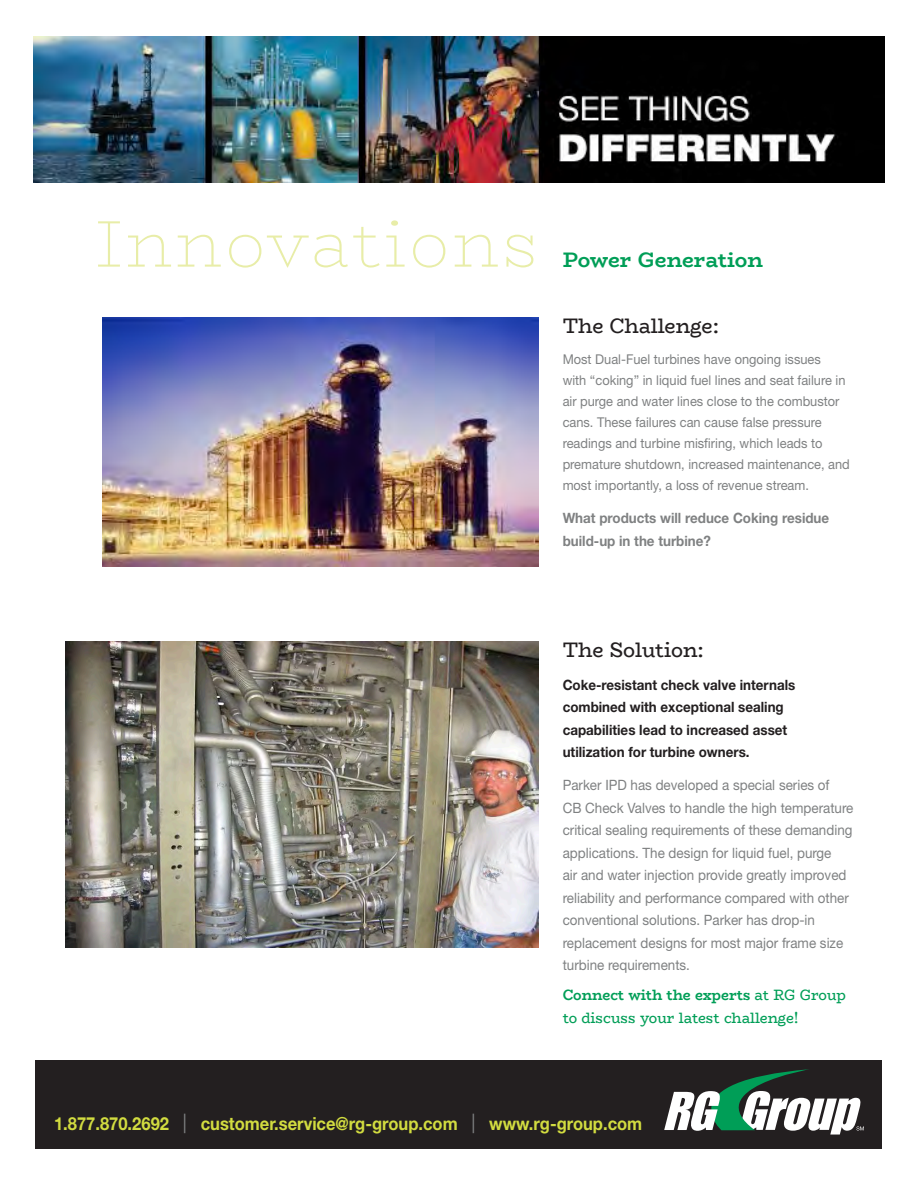
<style>
.page{position:relative;width:918px;height:1188px;background:#fff}
.page>*{position:absolute;margin:0;border:0;box-sizing:border-box;transform-origin:0 0}
.t1{font:200 66px "Bio Rhyme";letter-spacing:.05em;color:#e8eda8}
.t2{font:21px "Bio Rhyme";letter-spacing:-.005em;color:#231f20;scale:.95 1}
.t3{font:700 21px "Bio Rhyme";letter-spacing:-.005em;color:#009e57}
.t4{font:700 18px "Helvetica Neue LT Std";color:#d2dc40;scale:.92 1}
.t5{font:15px/22.5px "Bio Rhyme";letter-spacing:-.005em;color:#009e57;scale:.94 1}
.t6{font:14.25px/22.5px "Helvetica Neue LT Std";color:#7f8182;scale:.94 1}
.t7{font:700 14.25px/22.5px "Helvetica Neue LT Std";color:#231f20;scale:.94 1}
.t8{font:700 14.25px/22.5px "Helvetica Neue LT Std";color:#7f8182;scale:.94 1}
.t9{font:13.5px/21px "Helvetica Neue LT Std";color:#7f8182;scale:.95 1}
.s1{font-weight:700}
.s2{font-weight:400;font-size:19.5px;color:#7f8182}
</style>
<div class="page">
<img style="left:33px;top:37px;width:852px;height:145px">
<div style="left:36px;top:1061px;width:846px;height:88px;background:#231f20"></div>
<svg style="left:664px;top:1069px;width:200px;height:66px"></svg>
<img style="left:102px;top:318px;width:436px;height:249px">
<img style="left:66px;top:641px;width:472px;height:306px">
<p class="t1" style="left:95px;top:193px;width:444px">Innovations</p>
<p class="t3" style="left:563px;top:243px;width:202px">Power Generation</p>
<p class="t2" style="left:563px;top:309px;width:166px">The Challenge:</p>
<p class="t9" style="left:563px;top:349px;width:304px">Most Dual-Fuel turbines have ongoing issues<br>with “coking” in liquid fuel lines and seat failure in air purge and water lines close to the combustor cans. These failures can cause false pressure readings and turbine misfiring, which leads to premature shutdown, increased maintenance, and most importantly, a loss of revenue stream.</p>
<p class="t8" style="left:563px;top:506px;width:285px">What products will reduce Coking residue build-up in the turbine?</p>
<p class="t2" style="left:563px;top:633px;width:150px">The Solution:</p>
<p class="t7" style="left:563px;top:673px;width:249px">Coke-resistant check valve internals combined with exceptional sealing capabilities lead to increased asset utilization for turbine owners.</p>
<p class="t6" style="left:563px;top:774px;width:311px">Parker IPD has developed a special series of<br>CB Check Valves to handle the high temperature critical sealing requirements of these demanding applications. The design for liquid fuel, purge<br>air and water injection provide greatly improved reliability and performance compared with other conventional solutions. Parker has drop-in replacement designs for most major frame size turbine requirements.</p>
<p class="t5" style="left:563px;top:983px;width:303px"><span class="s1">Connect with the experts</span> at RG Group to discuss your latest challenge!</p>
<p class="t4" style="left:54px;top:1113px;width:641px">1.877.870.2692 <span class="s2">|</span> customer.service@rg-group.com <span class="s2">|</span> www.rg-group.com</p>
</div>
